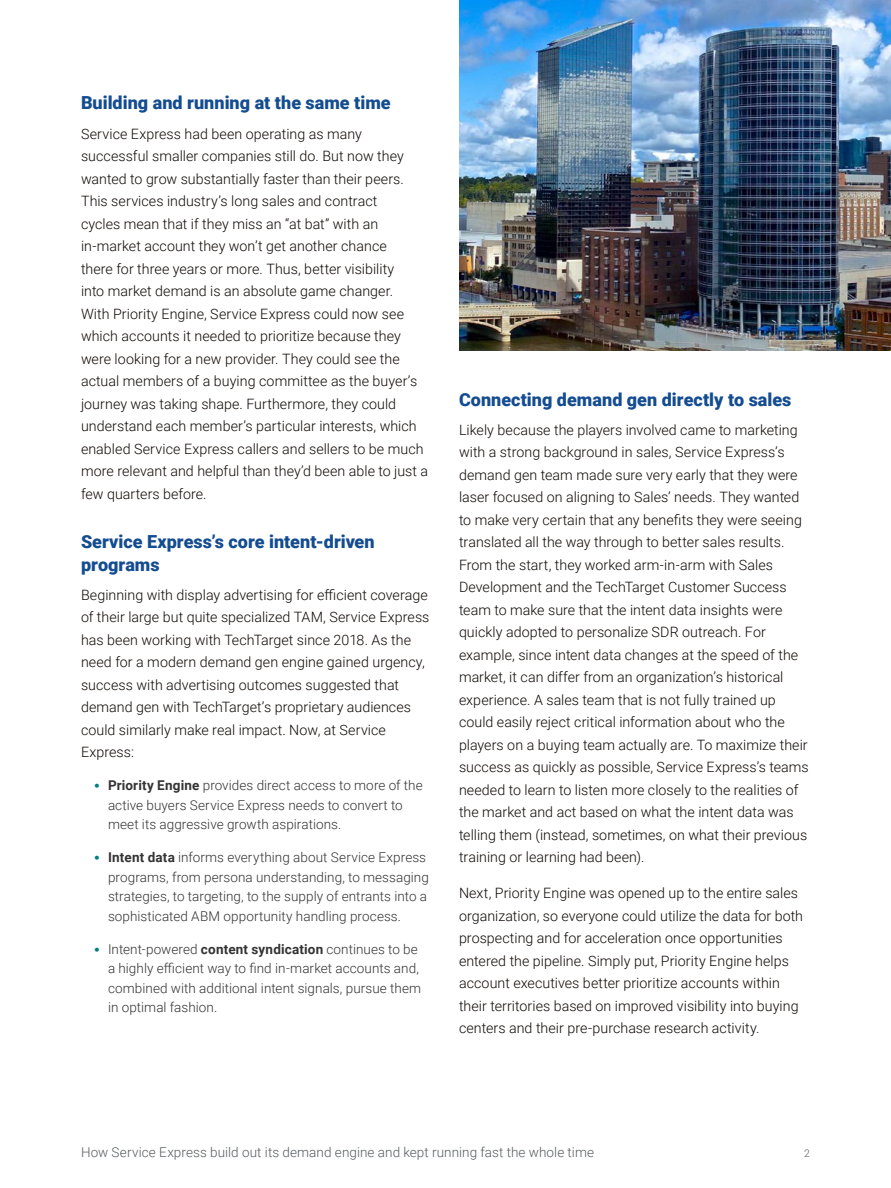
<style>
.page{position:relative;width:891px;height:1188px;background:#fff}
.page>*{position:absolute;margin:0;border:0;box-sizing:border-box;transform-origin:0 0}
.Sub_Heading_2{font:900 18px/22.5px "Roboto";color:#134c90}
.Body_Paragraph_Style{font:300 14.25px/22.5px "Roboto";letter-spacing:.005em;color:#0f0906}
.t1{font:300 13.5px/19.5px "Roboto";letter-spacing:.005em;color:#333}
.t2{font:300 13.5px "Roboto";letter-spacing:.005em;color:#575b5e}
.t3{font:300 10.5px "Roboto";color:#5c5c5c}
.s1{font-family:"N Haas Grotesk DS Std 75 Bd";font-weight:400;color:#008080}
.s2{font-weight:700}
</style>
<div class="page">
<img style="left:459px;top:0;width:432px;height:351px">
<p class="Sub_Heading_2" style="left:81px;top:91px;width:311px">Building and running at the same time</p>
<p class="Body_Paragraph_Style" style="left:81px;top:122px;width:349px">Service Express had been operating as many successful smaller companies still do. But now they wanted to grow substantially faster than their peers.<br>This services industry’s long sales and contract<br>cycles mean that if they miss an “at bat” with an in-market account they won’t get another chance<br>there for three years or more. Thus, better visibility<br>into market demand is an absolute game changer.<br>With Priority Engine, Service Express could now see which accounts it needed to prioritize because they were looking for a new provider. They could see the actual members of a buying committee as the buyer’s journey was taking shape. Furthermore, they could understand each member’s particular interests, which enabled Service Express callers and sellers to be much more relevant and helpful than they’d been able to just a few quarters before.</p>
<p class="Sub_Heading_2" style="left:81px;top:530px;width:295px">Service Express’s core intent-driven programs</p>
<p class="Body_Paragraph_Style" style="left:81px;top:583px;width:350px">Beginning with display advertising for efficient coverage of their large but quite specialized TAM, Service Express has been working with TechTarget since 2018. As the need for a modern demand gen engine gained urgency, success with advertising outcomes suggested that demand gen with TechTarget’s proprietary audiences could similarly make real impact. Now, at Service Express:</p>
<p class="t1" style="left:108px;top:775px;width:316px;text-indent:-14px"><span class="s1">•</span> <span class="s2">Priority Engine</span> provides direct access to more of the active buyers Service Express needs to convert to meet its aggressive growth aspirations.</p>
<p class="t1" style="left:108px;top:847px;width:322px;text-indent:-14px"><span class="s1">•</span> <span class="s2">Intent data</span> informs everything about Service Express programs, from persona understanding, to messaging strategies, to targeting, to the supply of entrants into a sophisticated ABM opportunity handling process.</p>
<p class="t1" style="left:108px;top:939px;width:315px;text-indent:-14px"><span class="s1">•</span> Intent-powered <span class="s2">content syndication</span> continues to be a highly efficient way to find in-market accounts and, combined with additional intent signals, pursue them in optimal fashion.</p>
<p class="Sub_Heading_2" style="left:459px;top:387px;width:334px">Connecting demand gen directly to sales</p>
<p class="Body_Paragraph_Style" style="left:459px;top:418px;width:351px">Likely because the players involved came to marketing with a strong background in sales, Service Express’s demand gen team made sure very early that they were laser focused on aligning to Sales’ needs. They wanted to make very certain that any benefits they were seeing translated all the way through to better sales results.<br>From the start, they worked arm-in-arm with Sales Development and the TechTarget Customer Success team to make sure that the intent data insights were quickly adopted to personalize SDR outreach. For example, since intent data changes at the speed of the market, it can differ from an organization’s historical experience. A sales team that is not fully trained up could easily reject critical information about who the players on a buying team actually are. To maximize their success as quickly as possible, Service Express’s teams needed to learn to listen more closely to the realities of the market and act based on what the intent data was telling them (instead, sometimes, on what their previous training or learning had been).</p>
<p class="Body_Paragraph_Style" style="left:459px;top:881px;width:346px">Next, Priority Engine was opened up to the entire sales organization, so everyone could utilize the data for both prospecting and for acceleration once opportunities entered the pipeline. Simply put, Priority Engine helps account executives better prioritize accounts within their territories based on improved visibility into buying centers and their pre-purchase research activity.</p>
<p class="t2" style="left:81px;top:1142px;width:515px">How Service Express build out its demand engine and kept running fast the whole time</p>
<p class="t3" style="left:804px;top:1145px;width:7px">2</p>
</div>
